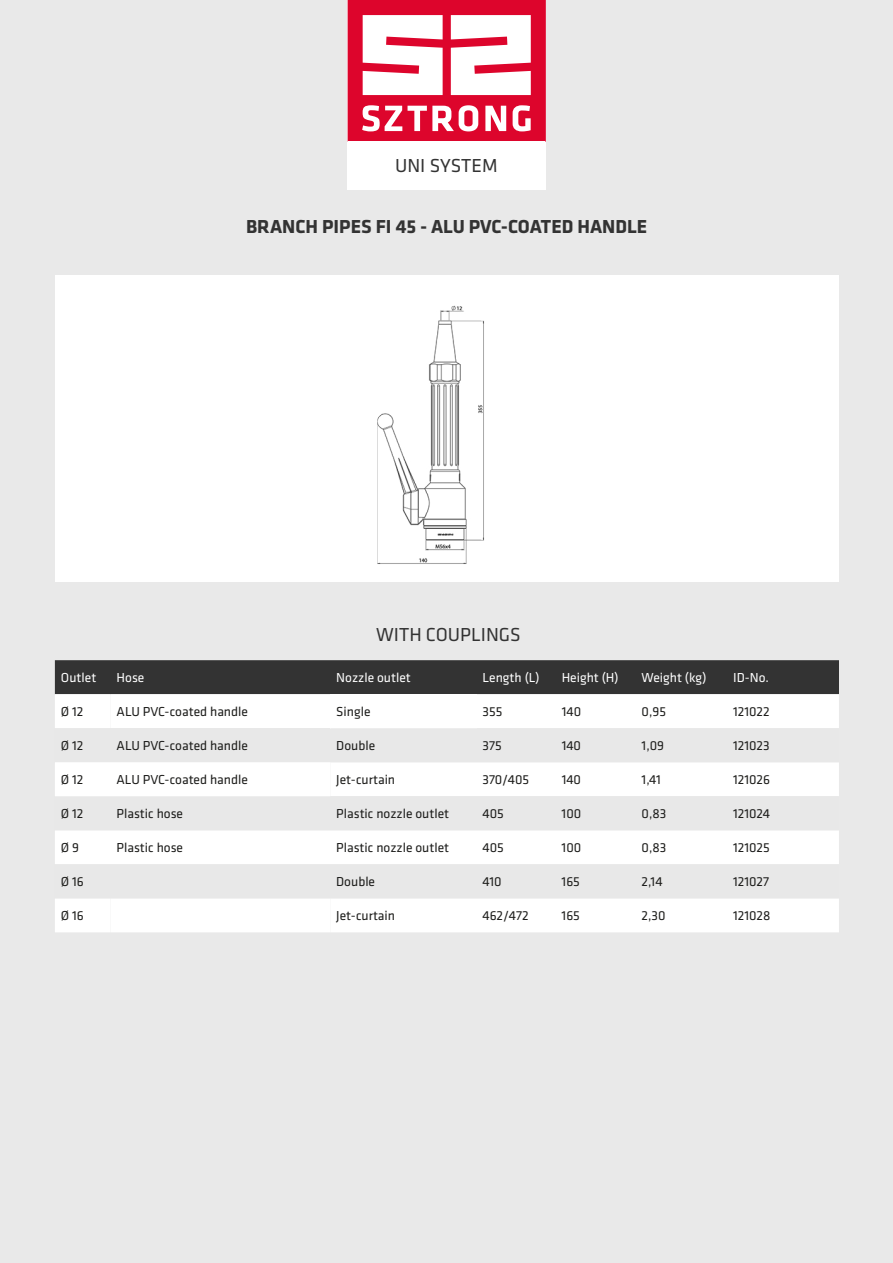
<style>
.page{position:relative;width:893px;height:1263px;background:#e9e9e9}
.page>*{position:absolute;margin:0;border:0;box-sizing:border-box;transform-origin:0 0}
.t1{font:700 19.5px "Klavika";color:#333}
.t2{font:19.5px "Klavika";color:#333}
.t3{font:13.5px "Klavika";color:#1d1d1b}
.t4{font:13.5px "Klavika";color:#fff}
</style>
<div class="page">
<svg style="left:348px;top:0;width:198px;height:142px;background:#ed7a8f"></svg>
<div style="left:55px;top:276px;width:784px;height:306px;background:#fff"></div>
<div style="left:348px;top:142px;width:197px;height:46px;background:#fff"></div>
<div style="left:55px;top:660px;width:784px;height:34px;background:#333"></div>
<div style="left:55px;top:694px;width:784px;height:238px;background:#fff"></div>
<div style="left:330px;top:694px;width:146px;height:34px;background:#fff"></div>
<svg style="left:55px;top:728px;width:784px;height:170px"></svg>
<div style="left:111px;top:728px;width:219px;height:34px;background:#e8e8e8"></div>
<div style="left:55px;top:762px;width:275px;height:34px;background:#fff"></div>
<img style="left:377px;top:305px;width:107px;height:259px">
<h1 class="t2" style="left:395px;top:155px;width:58px">UNI System</h1>
<h1 class="t1" style="left:246px;top:216px;width:403px">BRANCH PIPES FI 45 - ALU PVC-COATED HANDLE</h1>
<h1 class="t2" style="left:376px;top:624px;width:143px">With couplings</h1>
<p class="t4" style="left:61px;top:670px;width:37px">Outlet</p>
<p class="t4" style="left:117px;top:670px;width:29px">Hose</p>
<p class="t4" style="left:336px;top:670px;width:76px">Nozzle outlet</p>
<p class="t4" style="left:483px;top:670px;width:59px">Length (L)</p>
<p class="t4" style="left:562px;top:670px;width:58px">Height (H)</p>
<p class="t4" style="left:642px;top:670px;width:66px">Weight (kg)</p>
<p class="t4" style="left:733px;top:670px;width:37px">ID-No.</p>
<p class="t3" style="left:61px;top:704px;width:24px">Ø 12</p>
<p class="t3" style="left:117px;top:704px;width:9px">ALU</p>
<p class="t3" style="left:143px;top:704px;width:107px">PVC-coated handle</p>
<p class="t3" style="left:336px;top:704px;width:36px">Single</p>
<p class="t3" style="left:483px;top:704px;width:21px">355</p>
<p class="t3" style="left:562px;top:704px;width:21px">140</p>
<p class="t3" style="left:642px;top:704px;width:26px">0,95</p>
<p class="t3" style="left:733px;top:704px;width:38px">121022</p>
<p class="t3" style="left:61px;top:738px;width:24px">Ø 12</p>
<p class="t3" style="left:117px;top:738px;width:9px">ALU</p>
<p class="t3" style="left:143px;top:738px;width:107px">PVC-coated handle</p>
<p class="t3" style="left:336px;top:738px;width:40px">Double</p>
<p class="t3" style="left:483px;top:738px;width:21px">375</p>
<p class="t3" style="left:562px;top:738px;width:21px">140</p>
<p class="t3" style="left:642px;top:738px;width:24px">1,09</p>
<p class="t3" style="left:733px;top:738px;width:38px">121023</p>
<p class="t3" style="left:61px;top:772px;width:24px">Ø 12</p>
<p class="t3" style="left:117px;top:772px;width:9px">ALU</p>
<p class="t3" style="left:143px;top:772px;width:107px">PVC-coated handle</p>
<p class="t3" style="left:336px;top:772px;width:60px">Jet-curtain</p>
<p class="t3" style="left:483px;top:772px;width:48px">370/405</p>
<p class="t3" style="left:562px;top:772px;width:21px">140</p>
<p class="t3" style="left:642px;top:772px;width:21px">1,41</p>
<p class="t3" style="left:733px;top:772px;width:38px">121026</p>
<p class="t3" style="left:61px;top:806px;width:24px">Ø 12</p>
<p class="t3" style="left:117px;top:806px;width:68px">Plastic hose</p>
<p class="t3" style="left:336px;top:806px;width:114px">Plastic nozzle outlet</p>
<p class="t3" style="left:483px;top:806px;width:23px">405</p>
<p class="t3" style="left:562px;top:806px;width:21px">100</p>
<p class="t3" style="left:642px;top:806px;width:26px">0,83</p>
<p class="t3" style="left:733px;top:806px;width:38px">121024</p>
<p class="t3" style="left:61px;top:840px;width:20px">Ø 9</p>
<p class="t3" style="left:117px;top:840px;width:68px">Plastic hose</p>
<p class="t3" style="left:336px;top:840px;width:114px">Plastic nozzle outlet</p>
<p class="t3" style="left:483px;top:840px;width:23px">405</p>
<p class="t3" style="left:562px;top:840px;width:21px">100</p>
<p class="t3" style="left:642px;top:840px;width:26px">0,83</p>
<p class="t3" style="left:733px;top:840px;width:38px">121025</p>
<p class="t3" style="left:61px;top:874px;width:24px">Ø 16</p>
<p class="t3" style="left:336px;top:874px;width:40px">Double</p>
<p class="t3" style="left:482px;top:874px;width:21px">410</p>
<p class="t3" style="left:562px;top:874px;width:20px">165</p>
<p class="t3" style="left:642px;top:874px;width:23px">2,14</p>
<p class="t3" style="left:733px;top:874px;width:38px">121027</p>
<p class="t3" style="left:61px;top:909px;width:24px">Ø 16</p>
<p class="t3" style="left:336px;top:909px;width:60px">Jet-curtain</p>
<p class="t3" style="left:482px;top:909px;width:48px">462/472</p>
<p class="t3" style="left:562px;top:909px;width:20px">165</p>
<p class="t3" style="left:641px;top:909px;width:26px">2,30</p>
<p class="t3" style="left:733px;top:909px;width:39px">121028</p>
</div>
